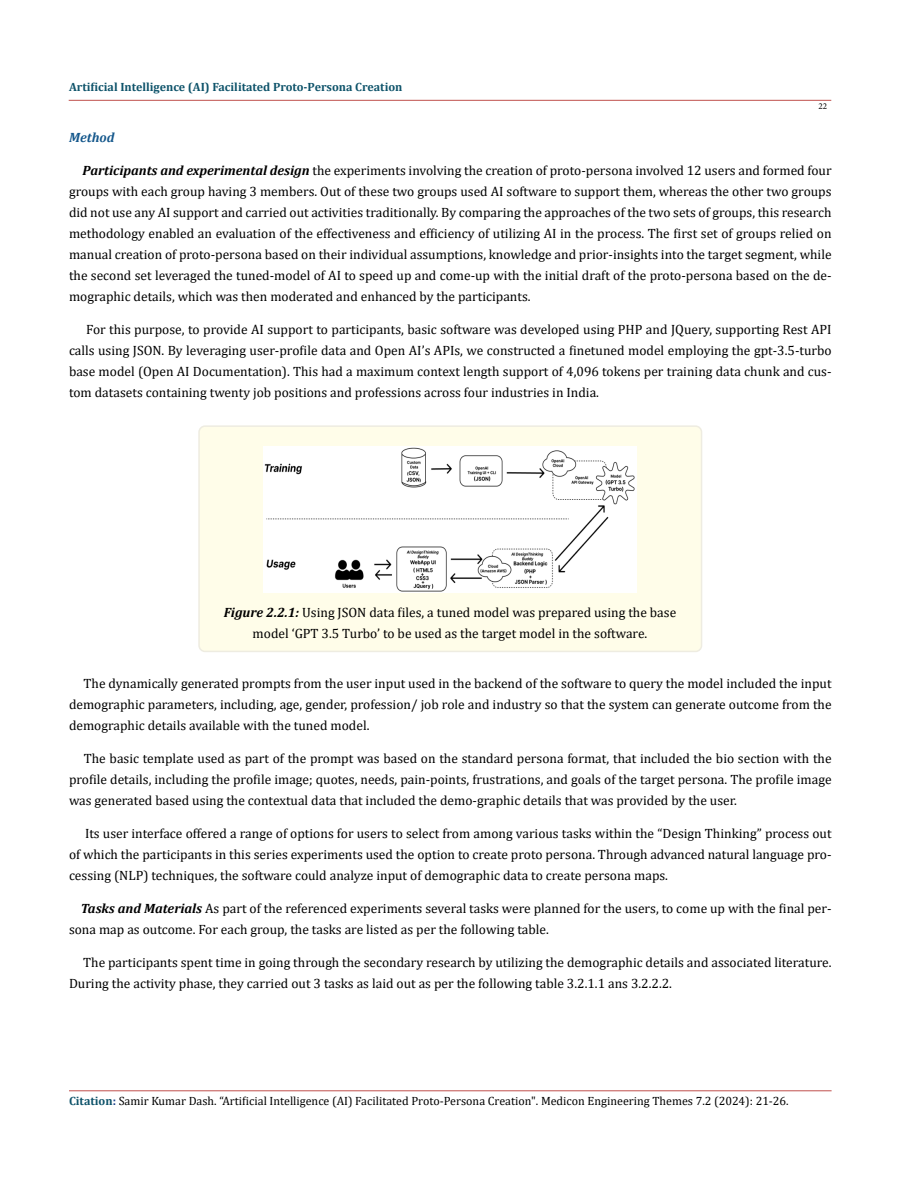
<style>
.page{position:relative;width:900px;height:1188px;background:#fff}
.page>*{position:absolute;margin:0;border:0;box-sizing:border-box;transform-origin:0 0}
.t1{font:13.5px/21px "Cambria";color:#000;text-align:justify}
.t2{font:italic 700 13.5px "Cambria";color:#15588c}
.t3{font:12px "Cambria";color:#000}
.t4{font:700 12px "Cambria";color:#0e536a}
.t5{font:9px "Minion Pro";color:#000}
.s1{font-weight:700;font-style:italic}
.s2{font-weight:700;color:#0e536a}
.s3{font-weight:700;color:#173e88}
</style>
<div class="page">
<hr style="left:69px;top:1091px;width:763px;height:1px;background:#c0504d">
<hr style="left:69px;top:100px;width:762px;height:1px;background:#c0504d">
<div style="left:199px;top:426px;width:503px;height:225px;background:#fffde9;border-radius:6px"></div>
<div style="left:198px;top:425px;width:504px;height:227px;border:2px solid #eeece1;border-radius:6px"></div>
<img style="left:263px;top:446px;width:374px;height:146px">
<p class="t4" style="left:69px;top:79px;width:335px">Artificial Intelligence (AI) Facilitated Proto-Persona Creation</p>
<p class="t5" style="left:818px;top:100px;width:10px">22</p>
<p class="t2" style="left:69px;top:128px;width:47px">Method</p>
<p class="t1" style="left:69px;top:160px;width:764px;text-indent:14px"><span class="s1">Participants and experimental design</span> the experiments involving the creation of proto-persona involved 12 users and formed four groups with each group having 3 members. Out of these two groups used AI software to support them, whereas the other two groups did not use any AI support and carried out activities traditionally. By comparing the approaches of the two sets of groups, this research methodology enabled an evaluation of the effectiveness and efficiency of utilizing AI in the process. The first set of groups relied on manual creation of proto-persona based on their individual assumptions, knowledge and prior-insights into the target segment, while the second set leveraged the tuned-model of AI to speed up and come-up with the initial draft of the proto-persona based on the de&shy;mographic details, which was then moderated and enhanced by the participants.</p>
<p class="t1" style="left:69px;top:319px;width:764px;text-indent:17px">For this purpose, to provide AI support to participants, basic software was developed using PHP and JQuery, supporting Rest API calls using JSON. By leveraging user-profile data and Open AI’s APIs, we constructed a finetuned model employing the gpt-3.5-turbo base model (Open AI Documentation). This had a maximum context length support of 4,096 tokens per training data chunk and cus&shy;tom datasets containing twenty job positions and professions across four industries in India.</p>
<p class="t1" style="left:224px;top:602px;width:454px;line-height:20.2px;text-align:center"><span class="s1">Figure 2.2.1:</span> Using JSON data files, a tuned model was prepared using the base model ‘GPT 3.5 Turbo’ to be used as the target model in the software.</p>
<p class="t1" style="left:69px;top:673px;width:764px;text-indent:15px">The dynamically generated prompts from the user input used in the backend of the software to query the model included the input demographic parameters, including, age, gender, profession/ job role and industry so that the system can generate outcome from the demographic details available with the tuned model.</p>
<p class="t1" style="left:69px;top:748px;width:764px;text-indent:15px">The basic template used as part of the prompt was based on the standard persona format, that included the bio section with the profile details, including the profile image; quotes, needs, pain-points, frustrations, and goals of the target persona. The profile image was generated based using the contextual data that included the demo-graphic details that was provided by the user.</p>
<p class="t1" style="left:69px;top:823px;width:764px;text-indent:16px">Its user interface offered a range of options for users to select from among various tasks within the “Design Thinking” process out of which the participants in this series experiments used the option to create proto persona. Through advanced natural language pro&shy;cessing (NLP) techniques, the software could analyze input of demographic data to create persona maps.</p>
<p class="t1" style="left:69px;top:898px;width:764px;text-indent:12px"><span class="s1">Tasks and Materials</span> As part of the referenced experiments several tasks were planned for the users, to come up with the final per&shy;sona map as outcome. For each group, the tasks are listed as per the following table.</p>
<p class="t1" style="left:69px;top:952px;width:764px;text-indent:14px">The participants spent time in going through the secondary research by utilizing the demographic details and associated literature.<br>During the activity phase, they carried out 3 tasks as laid out as per the following table 3.2.1.1 ans 3.2.2.2.</p>
<p class="t3" style="left:69px;top:1094px;width:721px"><span class="s2">Citation</span><span class="s3">:</span> Samir Kumar Dash. “Artificial Intelligence (AI) Facilitated Proto-Persona Creation". Medicon Engineering Themes 7.2 (2024): 21-26.</p>
</div>
